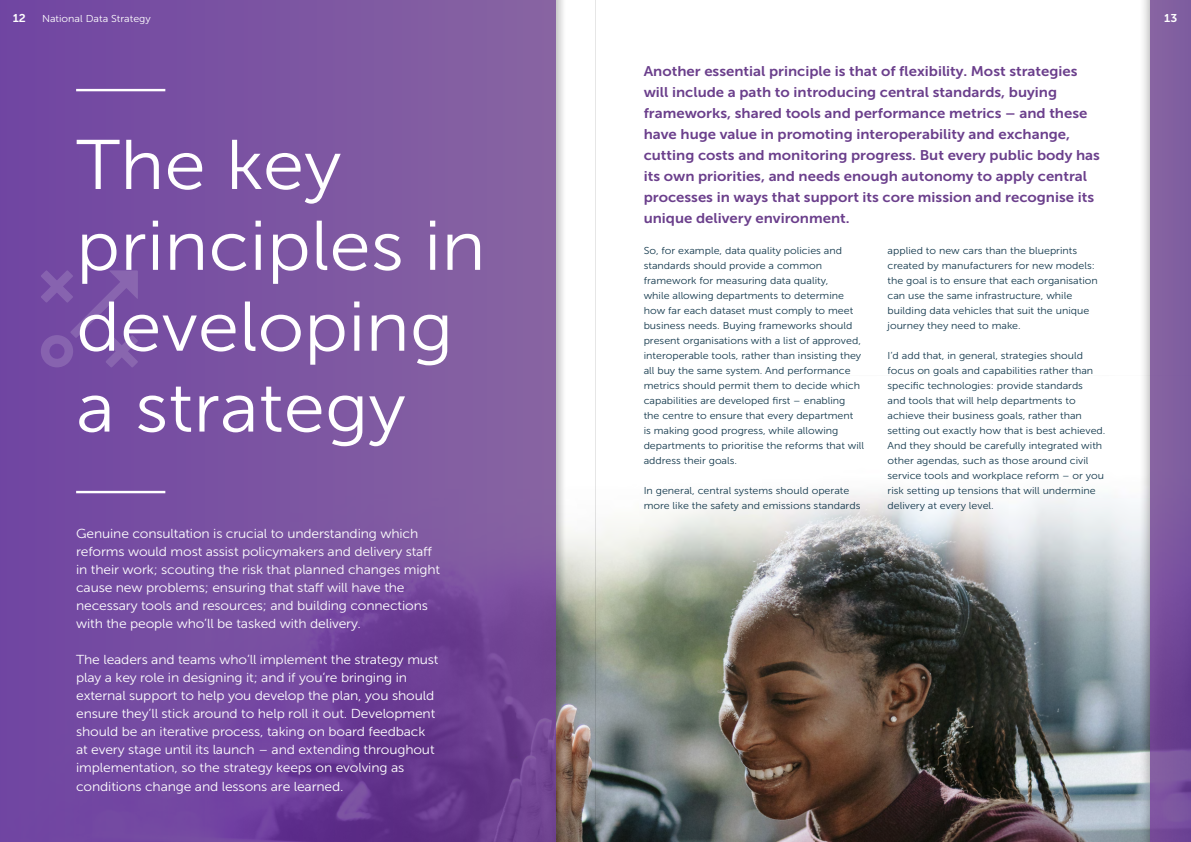
<style>
.page{position:relative;width:1191px;height:842px;background:#fff}
.page>*{position:absolute;margin:0;border:0;box-sizing:border-box;transform-origin:0 0}
.t1{font:70px/80.8px "Museo Sans 300";color:#fff;scale:1.07 1}
.t2{font:14px/21px "Museo Sans 700";color:#6b3f8c;scale:1.07 1}
.t3{font:13px/18px "Museo Sans 300";letter-spacing:-.01em;color:#fff;scale:1.07 1}
.t4{font:11.3px "Museo Sans 700";color:#fff;scale:1.07 1}
.t5{font:10px/15px "Museo Sans 300";color:#14394d;scale:1.07 1}
.t6{font:10px "Museo Sans 300";color:#fff;scale:1.07 1}
</style>
<div class="page">
<img style="left:567px;top:492px;width:571px;height:350px">
<div style="left:0;top:0;width:567px;height:842px;background:#000;opacity:.3"></div>
<div style="left:0;top:0;width:555px;height:842px;background:linear-gradient(to right,#7045a2,#8864a2)"></div>
<img style="left:0;top:375px;width:555px;height:467px">
<div style="left:1138px;top:0;width:53px;height:842px;background:#000;opacity:.3"></div>
<svg style="left:1150px;top:0;width:41px;height:842px;background:#7d589d"></svg>
<hr style="left:76px;top:491px;width:89px;height:2px;background:#fff">
<hr style="left:76px;top:89px;width:89px;height:2px;background:#fff">
<svg style="left:41px;top:270px;width:97px;height:97px;background:#7951a5"></svg>
<hr style="left:595px;top:0;width:1px;height:842px;background:#000">
<p class="t4" style="left:13px;top:12px;width:14px">12</p>
<p class="t6" style="left:42px;top:13px;width:103px">National Data Strategy</p>
<p class="t4" style="left:1164px;top:12px;width:14px">13</p>
<h1 class="t1" style="left:76px;top:125px;width:384px">The key principles in developing a strategy</h1>
<p class="t3" style="left:76px;top:525px;width:342px">Genuine consultation is crucial to understanding which reforms would most assist policymakers and delivery staff in their work; scouting the risk that planned changes might cause new problems; ensuring that staff will have the necessary tools and resources; and building connections with the people who’ll be tasked with delivery.</p>
<p class="t3" style="left:76px;top:651px;width:340px">The leaders and teams who’ll implement the strategy must play a key role in designing it; and if you’re bringing in external support to help you develop the plan, you should ensure they’ll stick around to help roll it out. Development should be an iterative process, taking on board feedback at every stage until its launch – and extending throughout implementation, so the strategy keeps on evolving as conditions change and lessons are learned.</p>
<p class="t2" style="left:643px;top:60px;width:428px">Another essential principle is that of flexibility. Most strategies will include a path to introducing central standards, buying frameworks, shared tools and performance metrics – and these have huge value in promoting interoperability and exchange, cutting costs and monitoring progress. But every public body has its own priorities, and needs enough autonomy to apply central processes in ways that support its core mission and recognise its unique delivery environment.</p>
<p class="t5" style="left:887px;top:243px;width:198px">applied to new cars than the blueprints created by manufacturers for new models: the goal is to ensure that each organisation can use the same infrastructure, while building data vehicles that suit the unique journey they need to make.</p>
<p class="t5" style="left:887px;top:348px;width:205px">I’d add that, in general, strategies should focus on goals and capabilities rather than specific technologies: provide standards<br>and tools that will help departments to achieve their business goals, rather than setting out exactly how that is best achieved.<br>And they should be carefully integrated with other agendas, such as those around civil service tools and workplace reform – or you risk setting up tensions that will undermine delivery at every level.</p>
<p class="t5" style="left:643px;top:243px;width:208px">So, for example, data quality policies and standards should provide a common framework for measuring data quality,<br>while allowing departments to determine how far each dataset must comply to meet business needs. Buying frameworks should present organisations with a list of approved, interoperable tools, rather than insisting they all buy the same system. And performance metrics should permit them to decide which capabilities are developed first – enabling<br>the centre to ensure that every department<br>is making good progress, while allowing departments to prioritise the reforms that will address their goals.</p>
<p class="t5" style="left:643px;top:483px;width:204px">In general, central systems should operate more like the safety and emissions standards</p>
</div>
